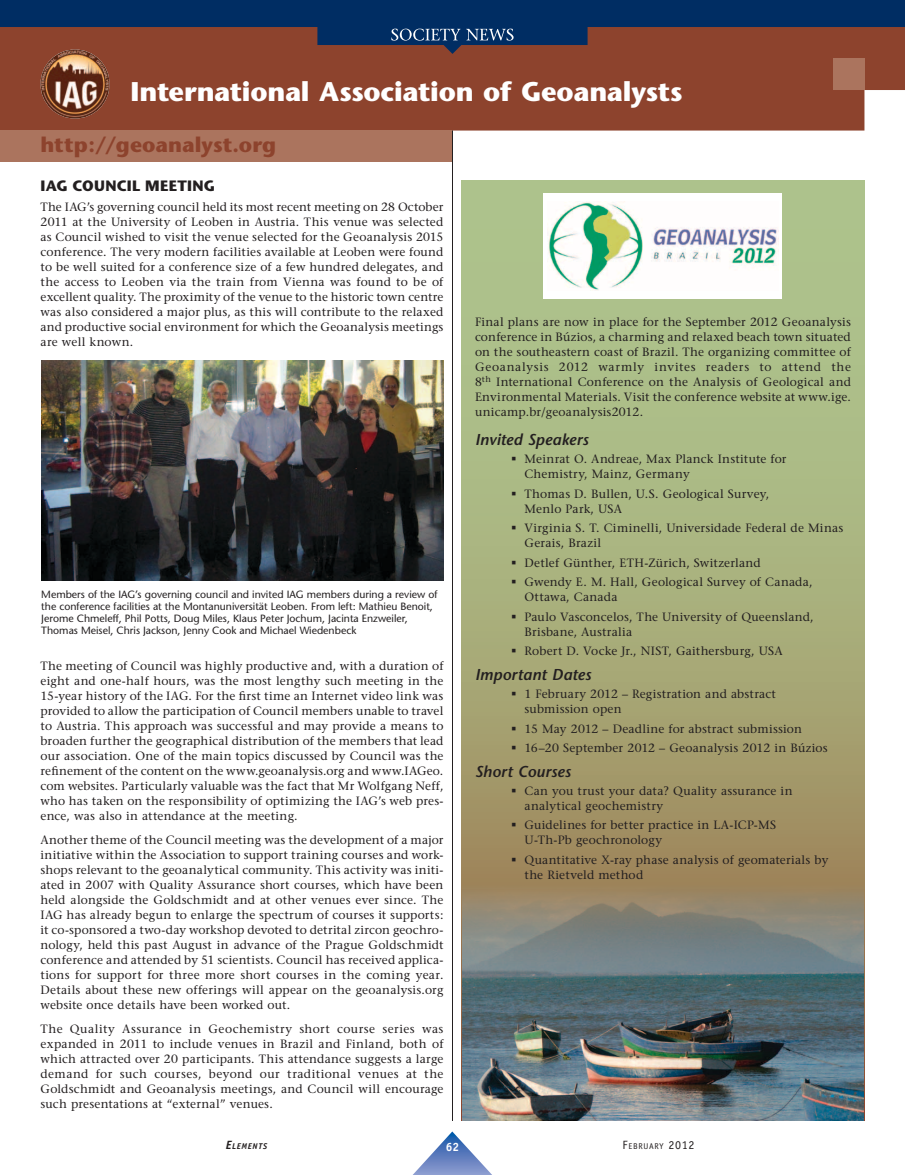
<style>
.page{position:relative;width:905px;height:1175px;background:#fff}
.page>*{position:absolute;margin:0;border:0;box-sizing:border-box;transform-origin:0 0}
.Texte_courant{font:700 27px "Stone Sans";letter-spacing:-.01em;color:#fff}
.Texte_courant-2{font:700 21px "Stone Sans";color:#8d432d}
.NIVEAU_2{font:italic 600 15.75px "Stone Sans";letter-spacing:.005em;color:#231f20}
.NIVEAU_1{font:700 15px "Stone Sans";letter-spacing:.015em;color:#231f20}
.Texte_courant-3{font:12px/15px "Stone Serif";letter-spacing:.015em;color:#231f20;text-align:justify}
.Texte_courant___énum{font:12px/15px "Stone Serif";letter-spacing:.015em;color:#231f20}
.t1{font:700 12px "Officina Sans";color:#fff}
.Vignette_photo{font:10.5px/12px "Stone Sans";color:#231f20}
.t2{font:8.4px "Officina Sans";letter-spacing:.085em;color:#231f20}
.t3{font:italic 700 8.4px "Officina Sans";letter-spacing:.08em;color:#231f20}
.s1{font-size:12px}
</style>
<div class="page">
<div style="left:0;top:54px;width:904px;height:76px;background:#8d432d"></div>
<div style="left:0;top:130px;width:452px;height:32px;background:#ab745e"></div>
<div style="left:832px;top:58px;width:32px;height:32px;background:#ab745e"></div>
<img style="left:40px;top:50px;width:70px;height:68px;border-radius:34px">
<hr style="left:452px;top:130px;width:1px;height:990px;background:#231f20">
<img style="left:41px;top:360px;width:402px;height:220px">
<svg style="left:461px;top:180px;width:403px;height:940px;background:#a8ad7b"></svg>
<img style="left:462px;top:885px;width:401px;height:235px">
<div style="left:544px;top:194px;width:238px;height:105px;background:#fff"></div>
<img style="left:547px;top:202px;width:231px;height:89px">
<svg style="left:413px;top:1131px;width:78px;height:43px"></svg>
<svg style="left:0;top:0;width:904px;height:54px;background:#39364c"></svg>
<svg style="left:391px;top:29px;width:122px;height:12px"></svg>
<svg style="left:512px;top:491px;width:3px;height:4px"></svg>
<svg style="left:512px;top:560px;width:3px;height:4px"></svg>
<svg style="left:512px;top:614px;width:3px;height:4px"></svg>
<svg style="left:512px;top:726px;width:3px;height:4px"></svg>
<svg style="left:512px;top:788px;width:3px;height:4px"></svg>
<svg style="left:512px;top:857px;width:3px;height:4px"></svg>
<p class="Texte_courant" style="left:130px;top:76px;width:553px">International Association of Geoanalysts</p>
<p class="Texte_courant-2" style="left:40px;top:132px;width:237px">http://geoanalyst.org</p>
<p class="NIVEAU_1" style="left:40px;top:177px;width:176px">IAG COUNCIL MEETING</p>
<p class="Texte_courant-3" style="left:40px;top:199px;width:404px">The IAG’s governing council held its most recent meeting on 28 October 2011 at the University of Leoben in Austria. This venue was selected as Council wished to visit the venue selected for the Geoanalysis 2015 conference. The very modern facilities available at Leoben were found to be well suited for a conference size of a few hundred delegates, and the access to Leoben via the train from Vienna was found to be of excellent quality. The proximity of the venue to the historic town centre was also considered a major plus, as this will contribute to the relaxed and productive social environment for which the Geoanalysis meetings are well known.</p>
<p class="Vignette_photo" style="left:41px;top:588px;width:397px">Members of the IAG’s governing council and invited IAG members during a review of the conference facilities at the Montanuniversität Leoben. From left: Mathieu Benoit, Jerome Chmeleff, Phil Potts, Doug Miles, Klaus Peter Jochum, Jacinta Enzweiler, Thomas Meisel, Chris Jackson, Jenny Cook and Michael Wiedenbeck</p>
<p class="Texte_courant-3" style="left:40px;top:658px;width:404px">The meeting of Council was highly productive and, with a duration of eight and one-half hours, was the most lengthy such meeting in the 15-year history of the IAG. For the first time an Internet video link was provided to allow the participation of Council members unable to travel to Austria. This approach was successful and may provide a means to broaden further the geographical distribution of the members that lead our association. One of the main topics discussed by Council was the refinement of the content on the www.geoanalysis.org and www.IAGeo. com websites. Particularly valuable was the fact that Mr Wolfgang Neff, who has taken on the responsibility of optimizing the IAG’s web pres&shy;ence, was also in attendance at the meeting.</p>
<p class="Texte_courant-3" style="left:40px;top:832px;width:404px">Another theme of the Council meeting was the development of a major initiative within the Association to support training courses and work&shy;shops relevant to the geoanalytical community. This activity was initi&shy;ated in 2007 with Quality Assurance short courses, which have been held alongside the Goldschmidt and at other venues ever since. The IAG has already begun to enlarge the spectrum of courses it supports: it co-sponsored a two-day workshop devoted to detrital zircon geochro&shy;nology, held this past August in advance of the Prague Goldschmidt conference and attended by 51 scientists. Council has received applica&shy;tions for support for three more short courses in the coming year.<br>Details about these new offerings will appear on the geoanalysis.org website once details have been worked out.</p>
<p class="Texte_courant-3" style="left:40px;top:1021px;width:404px">The Quality Assurance in Geochemistry short course series was expanded in 2011 to include venues in Brazil and Finland, both of which attracted over 20 participants. This attendance suggests a large demand for such courses, beyond our traditional venues at the Goldschmidt and Geoanalysis meetings, and Council will encourage such presentations at “external” venues.</p>
<p class="Texte_courant-3" style="left:475px;top:314px;width:377px">Final plans are now in place for the September 2012 Geoanalysis conference in Búzios, a charming and relaxed beach town situated on the southeastern coast of Brazil. The organizing committee of Geoanalysis 2012 warmly invites readers to attend the 8<sup>th</sup> International Conference on the Analysis of Geological and Environmental Materials. Visit the conference website at www.ige. unicamp.br/geoanalysis2012.</p>
<p class="NIVEAU_2" style="left:475px;top:430px;width:115px">Invited Speakers</p>
<p class="Texte_courant___énum" style="left:524px;top:451px;width:263px">Meinrat O. Andreae, Max Planck Institute for<br>Chemistry, Mainz, Germany</p>
<p class="Texte_courant___énum" style="left:524px;top:486px;width:246px">Thomas D. Bullen, U.S. Geological Survey,<br>Menlo Park, USA</p>
<p class="Texte_courant___énum" style="left:524px;top:520px;width:320px">Virginia S. T. Ciminelli, Universidade Federal de Minas<br>Gerais, Brazil</p>
<p class="Texte_courant___énum" style="left:524px;top:555px;width:238px">Detlef Günther, ETH-Zürich, Switzerland</p>
<p class="Texte_courant___énum" style="left:524px;top:574px;width:289px">Gwendy E. M. Hall, Geological Survey of Canada,<br>Ottawa, Canada</p>
<p class="Texte_courant___énum" style="left:524px;top:609px;width:290px">Paulo Vasconcelos, The University of Queensland,<br>Brisbane, Australia</p>
<p class="Texte_courant___énum" style="left:524px;top:643px;width:259px">Robert D. Vocke Jr., NIST, Gaithersburg, USA</p>
<p class="NIVEAU_2" style="left:475px;top:665px;width:118px">Important Dates</p>
<p class="Texte_courant___énum" style="left:524px;top:686px;width:253px">1 February 2012 – Registration and abstract submission open</p>
<p class="Texte_courant___énum" style="left:524px;top:721px;width:279px">15 May 2012 – Deadline for abstract submission</p>
<p class="Texte_courant___énum" style="left:524px;top:740px;width:304px">16–20 September 2012 – Geoanalysis 2012 in Búzios</p>
<p class="NIVEAU_2" style="left:475px;top:762px;width:97px">Short Courses</p>
<p class="Texte_courant___énum" style="left:524px;top:783px;width:269px">Can you trust your data? Quality assurance in analytical geochemistry</p>
<p class="Texte_courant___énum" style="left:524px;top:817px;width:253px">Guidelines for better practice in LA-ICP-MS<br>U-Th-Pb geochronology</p>
<p class="Texte_courant___énum" style="left:524px;top:852px;width:305px">Quantitative X-ray phase analysis of geomaterials by the Rietveld method</p>
<p class="t3" style="left:226px;top:1141px;width:43px"><span class="s1">E</span>LEMENTS</p>
<p class="t1" style="left:446px;top:1139px;width:15px">62</p>
<p class="t2" style="left:622px;top:1141px;width:73px"><span class="s1">F</span>EBRUARY <span class="s1">2012</span></p>
</div>
